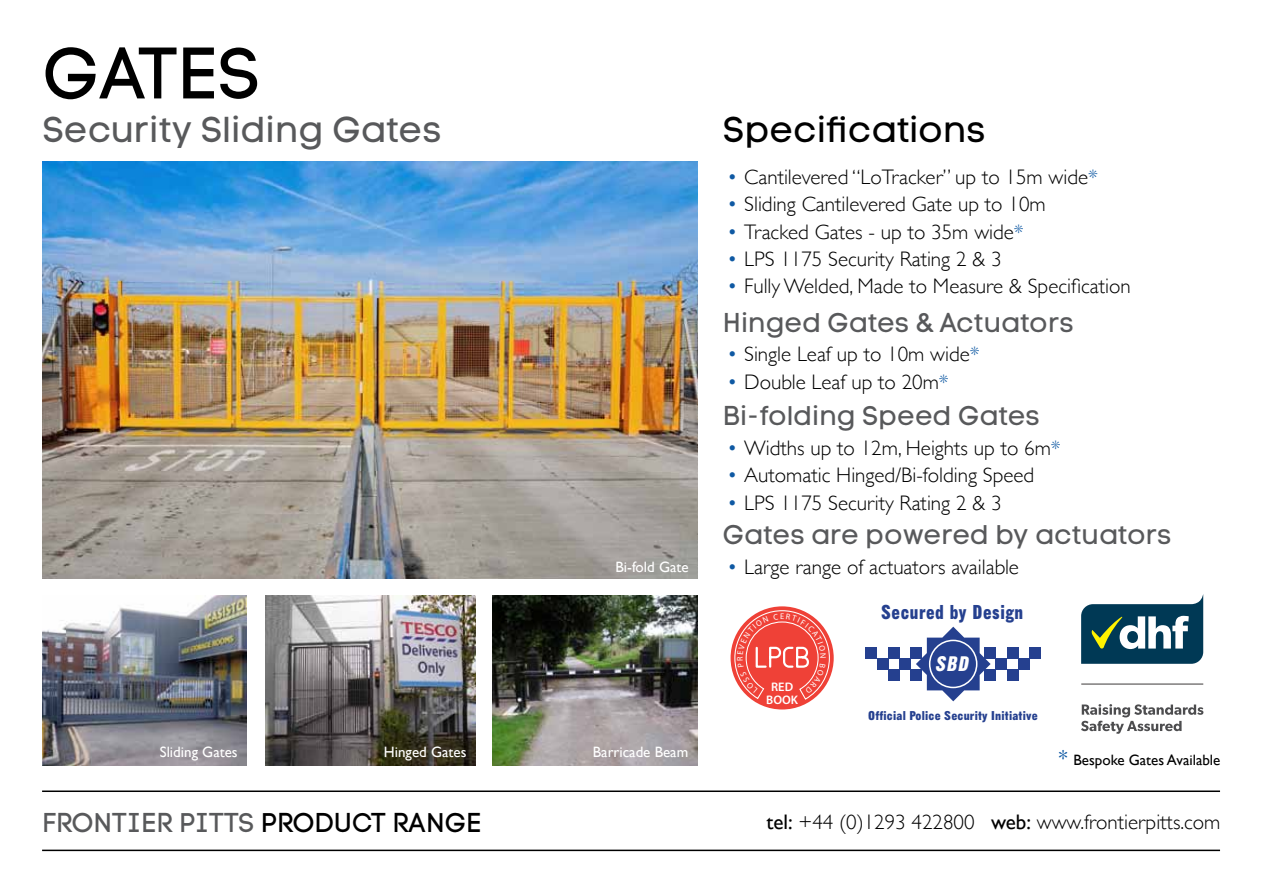
<style>
.page{position:relative;width:1263px;height:893px;background:#fff}
.page>*{position:absolute;margin:0;border:0;box-sizing:border-box;transform-origin:0 0}
.t1{font:72px "Code Pro LC";color:#000}
.t2{font:36px "Code Pro LC";color:#58595b}
.t3{font:36px "Code Pro LC";color:#000}
.t4{font:27px "Code Pro LC";color:#58595b}
.t5{font:300 21px "Gill Sans";color:#000}
.t6{font:italic 20.55px "Gothic No 13 BT";color:#fff}
.t7{font:19.65px "Gothic No 13 BT";letter-spacing:.03em;color:#25408f}
.t8{font:15px "Gill Sans";color:#fff}
.t9{font:15px "Gill Sans";color:#000}
.t10{font:12.45px "Gothic No 13 BT";letter-spacing:.015em;color:#25408f;scale:1.1 1}
.t11{font:600 12.45px "Myriad Pro";color:#fff}
.s1{color:#0f59a3}
.s2{font-size:21px;color:#0f59a3}
.s3{color:#000}
.s4{font-weight:400}
</style>
<div class="page">
<hr style="left:42px;top:790px;width:1178px;height:2px;background:#000">
<hr style="left:42px;top:850px;width:1178px;height:1px;background:#000">
<img style="left:42px;top:596px;width:204px;height:169px">
<img style="left:492px;top:596px;width:205px;height:169px">
<img style="left:43px;top:162px;width:654px;height:416px">
<img style="left:266px;top:596px;width:209px;height:169px">
<div style="left:730px;top:606px;width:104px;height:103px;background:#ef4137;border-radius:50%"></div>
<svg style="left:1081px;top:595px;width:122px;height:69px"></svg>
<hr style="left:1081px;top:684px;width:122px;height:1px;background:#3d3939">
<svg style="left:1081px;top:704px;width:122px;height:30px"></svg>
<div style="left:866px;top:647px;width:11px;height:11px;background:#25408f"></div>
<div style="left:877px;top:658px;width:11px;height:12px;background:#25408f"></div>
<div style="left:888px;top:670px;width:11px;height:11px;background:#25408f"></div>
<div style="left:888px;top:647px;width:11px;height:11px;background:#25408f"></div>
<div style="left:899px;top:658px;width:11px;height:12px;background:#25408f"></div>
<div style="left:910px;top:670px;width:11px;height:11px;background:#25408f"></div>
<div style="left:910px;top:647px;width:11px;height:11px;background:#25408f"></div>
<div style="left:1029px;top:647px;width:11px;height:11px;background:#25408f"></div>
<div style="left:1018px;top:658px;width:11px;height:12px;background:#25408f"></div>
<div style="left:1007px;top:670px;width:11px;height:11px;background:#25408f"></div>
<div style="left:1007px;top:647px;width:11px;height:11px;background:#25408f"></div>
<div style="left:996px;top:658px;width:11px;height:12px;background:#25408f"></div>
<div style="left:985px;top:670px;width:11px;height:11px;background:#25408f"></div>
<div style="left:985px;top:647px;width:11px;height:11px;background:#25408f"></div>
<svg style="left:916px;top:627px;width:74px;height:74px"></svg>
<div style="left:929px;top:640px;width:48px;height:48px;border:2px solid #fff;border-radius:50%"></div>
<svg style="left:734px;top:610px;width:96px;height:90px"></svg>
<h1 class="t1" style="left:43px;top:32px;width:219px">GATES</h1>
<h2 class="t2" style="left:43px;top:108px;width:400px">Security Sliding Gates</h2>
<p class="t8" style="left:160px;top:743px;width:79px">Sliding Gates</p>
<p class="t8" style="left:384px;top:743px;width:84px">Hinged Gates</p>
<p class="t8" style="left:615px;top:558px;width:75px">Bi-fold Gate</p>
<p class="t8" style="left:593px;top:743px;width:97px">Barricade Beam</p>
<h2 class="t3" style="left:723px;top:108px;width:264px">Specifications</h2>
<p class="t5" style="left:727px;top:160px;width:372px"><span class="s1">•</span> Cantilevered “LoTracker” up to 15m wide<span class="s1">*</span></p>
<p class="t5" style="left:727px;top:188px;width:320px"><span class="s1">•</span> Sliding Cantilevered Gate up to 10m</p>
<p class="t5" style="left:727px;top:215px;width:298px"><span class="s1">•</span> Tracked Gates - up to 35m wide<span class="s1">*</span></p>
<p class="t5" style="left:727px;top:242px;width:276px"><span class="s1">•</span> LPS 1175 Security Rating 2 &amp; 3</p>
<p class="t5" style="left:727px;top:270px;width:405px"><span class="s1">•</span> Fully Welded, Made to Measure &amp; Specification</p>
<p class="t4" style="left:723px;top:307px;width:352px">Hinged Gates &amp; Actuators</p>
<p class="t5" style="left:727px;top:338px;width:254px"><span class="s1">•</span> Single Leaf up to 10m wide<span class="s1">*</span></p>
<p class="t5" style="left:727px;top:365px;width:223px"><span class="s1">•</span> Double Leaf up to 20m<span class="s1">*</span></p>
<p class="t4" style="left:723px;top:400px;width:318px">Bi-folding Speed Gates</p>
<p class="t5" style="left:727px;top:431px;width:335px"><span class="s1">•</span> Widths up to 12m, Heights up to 6m<span class="s1">*</span></p>
<p class="t5" style="left:727px;top:459px;width:308px"><span class="s1">•</span> Automatic Hinged/Bi-folding Speed</p>
<p class="t5" style="left:727px;top:486px;width:276px"><span class="s1">•</span> LPS 1175 Security Rating 2 &amp; 3</p>
<p class="t4" style="left:723px;top:519px;width:450px">Gates are powered by actuators</p>
<p class="t5" style="left:727px;top:550px;width:293px"><span class="s1">•</span> Large range of actuators available</p>
<p class="t7" style="left:881px;top:600px;width:144px">Secured by Design</p>
<p class="t11" style="left:771px;top:679px;width:24px">RED</p>
<p class="t11" style="left:766px;top:692px;width:33px">BOOK</p>
<p class="t6" style="left:935px;top:651px;width:39px">SBD</p>
<p class="t10" style="left:868px;top:708px;width:156px">Official Police Security Initiative</p>
<p class="t9" style="left:1059px;top:751px;width:163px"><span class="s2">*</span> Bespoke Gates Available</p>
<p class="t4" style="left:42px;top:807px;width:440px">FRONTIER PITTS <span class="s3">PRODUCT RANGE</span></p>
<p class="t5" style="left:766px;top:805px;width:456px"><span class="s4">tel:</span> +44 (0)1293 422800 <span class="s4">web:</span> www.frontierpitts.com</p>
</div>
